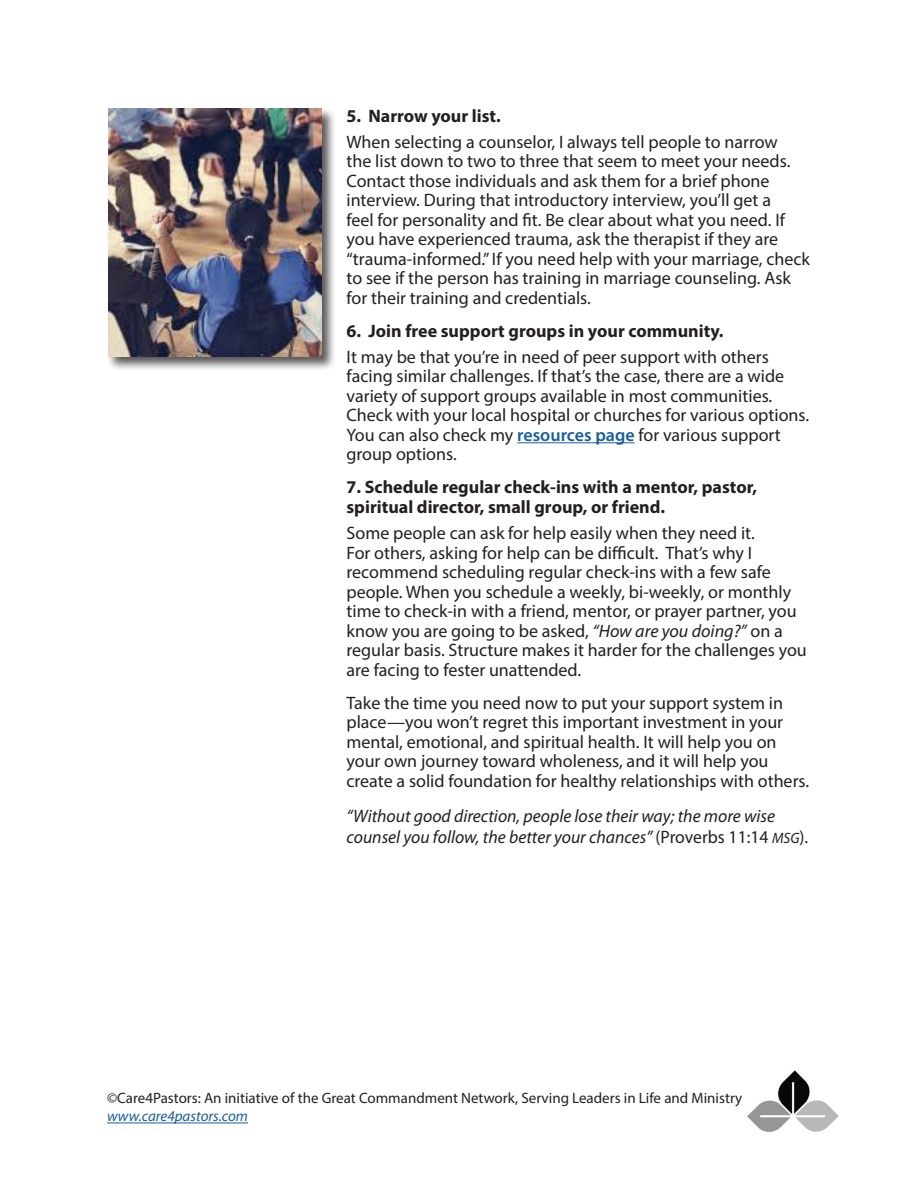
<style>
.page{position:relative;width:918px;height:1188px;background:#fff}
.page>*{position:absolute;margin:0;border:0;box-sizing:border-box;transform-origin:0 0}
.t1{font:18px/19.5px "Myriad Pro";color:#231f20}
.t2{font:700 18px/19.5px "Myriad Pro";color:#231f20}
.t3{font:italic 18px/21.6px "Myriad Pro";color:#231f20}
.t4{font:15px "Myriad Pro";color:#231f20}
.t5{font:italic 15px "Myriad Pro";color:#175d9e}
.s1{font-weight:600;color:#175d9e}
.s2{font-style:italic}
.s3{font-style:normal}
.s4{font-size:15px}
</style>
<div class="page">
<img style="left:747px;top:1070px;width:92px;height:62px">
<hr style="left:107px;top:1123px;width:141px;height:1px;background:#175d9e">
<hr style="left:517px;top:442px;width:118px;height:1px;background:#175d9e">
<div style="left:106px;top:107px;width:230px;height:264px;background:#231f20;opacity:.75"></div>
<img style="left:108px;top:108px;width:213px;height:248px">
<p class="t2" style="left:346px;top:105px;width:156px">5. Narrow your list.</p>
<p class="t1" style="left:346px;top:132px;width:465px">When selecting a counselor, I always tell people to narrow<br>the list down to two to three that seem to meet your needs.<br>Contact those individuals and ask them for a brief phone interview. During that introductory interview, you’ll get a<br>feel for personality and fit. Be clear about what you need. If you have experienced trauma, ask the therapist if they are “trauma-informed.” If you need help with your marriage, check to see if the person has training in marriage counseling. Ask for their training and credentials.</p>
<p class="t2" style="left:346px;top:320px;width:379px">6. Join free support groups in your community.</p>
<p class="t1" style="left:346px;top:347px;width:464px">It may be that you’re in need of peer support with others facing similar challenges. If that’s the case, there are a wide variety of support groups available in most communities.<br>Check with your local hospital or churches for various options.<br>You can also check my <span class="s1">resources page</span> for various support group options.</p>
<p class="t2" style="left:346px;top:477px;width:412px">7. Schedule regular check-ins with a mentor, pastor, spiritual director, small group, or friend.</p>
<p class="t1" style="left:346px;top:523px;width:462px">Some people can ask for help easily when they need it.<br>For others, asking for help can be difficult. That’s why I recommend scheduling regular check-ins with a few safe people. When you schedule a weekly, bi-weekly, or monthly time to check-in with a friend, mentor, or prayer partner, you know you are going to be asked, <span class="s2">“How are you doing?”</span> on a regular basis. Structure makes it harder for the challenges you are facing to fester unattended.</p>
<p class="t1" style="left:346px;top:693px;width:464px">Take the time you need now to put your support system in place—you won’t regret this important investment in your mental, emotional, and spiritual health. It will help you on your own journey toward wholeness, and it will help you create a solid foundation for healthy relationships with others.</p>
<p class="t3" style="left:346px;top:805px;width:463px">“Without good direction, people lose their way; the more wise counsel you follow, the better your chances” <span class="s3">(Proverbs 11:14</span> <span class="s4">MSG</span><span class="s3">).</span></p>
<p class="t4" style="left:107px;top:1089px;width:637px">©Care4Pastors: An initiative of the Great Commandment Network, Serving Leaders in Life and Ministry</p>
<p class="t5" style="left:107px;top:1107px;width:142px">www.care4pastors.com</p>
</div>
